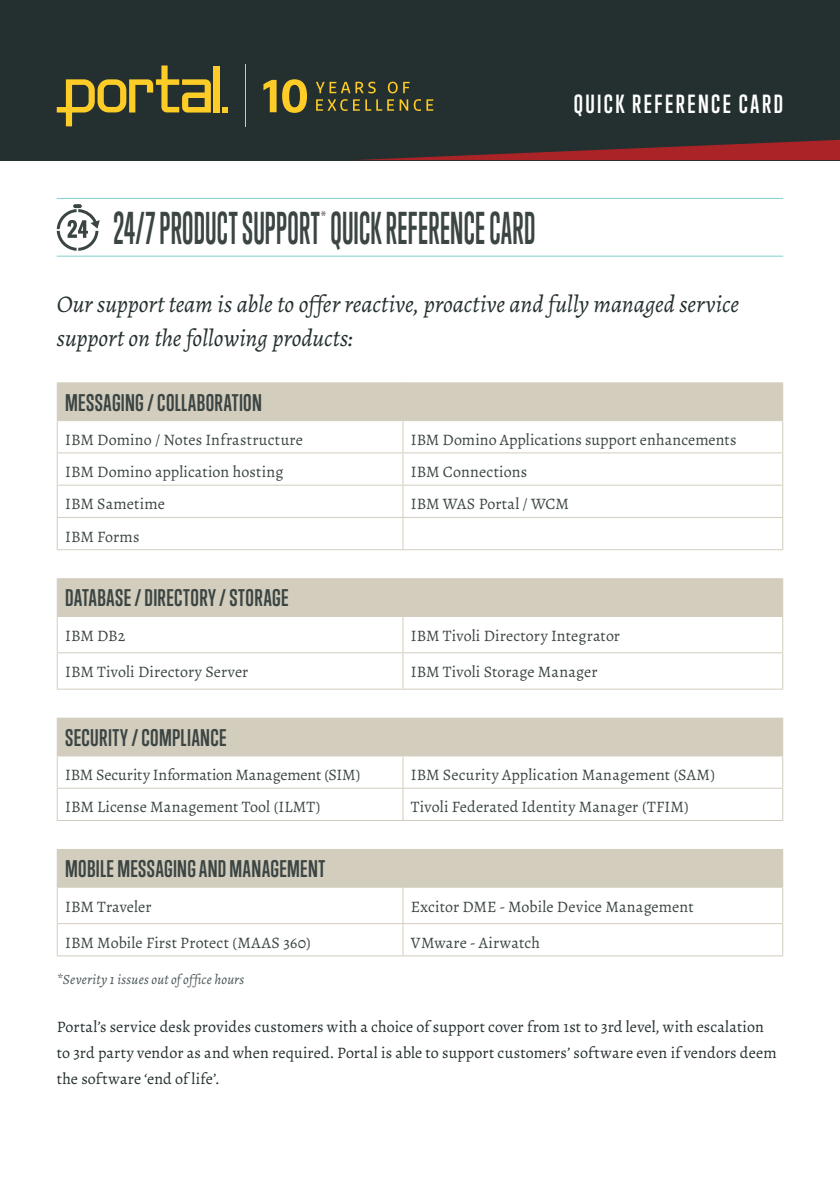
<style>
.page{position:relative;width:840px;height:1191px;background:#fff}
.page>*{position:absolute;margin:0;border:0;box-sizing:border-box;transform-origin:0 0}
.t1{font:700 42px "Trump Gothic Pro";letter-spacing:.01em;color:#3b4543;scale:.7 1}
.t2{font:italic 24px/34px "Alegreya";letter-spacing:-.005em;color:#242f2f}
.t3{font:700 24px "Trump Gothic Pro";letter-spacing:.1em;color:#fff}
.t4{font:700 22px "Trump Gothic Pro";letter-spacing:.02em;color:#3b4543}
.t5{font:700 18px "Trump Gothic Pro";color:#898a89}
.t6{font:16px "Alegreya";letter-spacing:.005em;color:#3b4543}
.t7{font:16px/26px "Alegreya";letter-spacing:.005em;color:#242f2f}
.t8{font:italic 14px "Alegreya";letter-spacing:.02em;color:#475354}
</style>
<div class="page">
<hr style="left:57px;top:198px;width:725px;height:1px;background:#81cfcd">
<hr style="left:57px;top:256px;width:725px;height:1px;background:#81cfcd">
<div style="left:58px;top:383px;width:723px;height:37px;background:#d3cdbe"></div>
<hr style="left:57px;top:382px;width:346px;height:1px;background:#d3cdbe">
<hr style="left:57px;top:383px;width:1px;height:37px;background:#d3cdbe">
<hr style="left:403px;top:382px;width:379px;height:1px;background:#d3cdbe">
<hr style="left:402px;top:383px;width:1px;height:37px;background:#d3cdbe">
<hr style="left:781px;top:383px;width:1px;height:37px;background:#d3cdbe">
<hr style="left:403px;top:420px;width:379px;height:1px;background:#d3cdbe">
<hr style="left:781px;top:421px;width:1px;height:31px;background:#d3cdbe">
<hr style="left:57px;top:453px;width:1px;height:32px;background:#d3cdbe">
<hr style="left:403px;top:452px;width:379px;height:1px;background:#d3cdbe">
<hr style="left:402px;top:453px;width:1px;height:32px;background:#d3cdbe">
<hr style="left:781px;top:453px;width:1px;height:32px;background:#d3cdbe">
<hr style="left:57px;top:485px;width:346px;height:1px;background:#d3cdbe">
<hr style="left:57px;top:486px;width:1px;height:31px;background:#d3cdbe">
<hr style="left:403px;top:485px;width:379px;height:1px;background:#d3cdbe">
<hr style="left:402px;top:486px;width:1px;height:31px;background:#d3cdbe">
<hr style="left:781px;top:486px;width:1px;height:31px;background:#d3cdbe">
<hr style="left:57px;top:517px;width:346px;height:1px;background:#d3cdbe">
<hr style="left:57px;top:518px;width:1px;height:31px;background:#d3cdbe">
<hr style="left:403px;top:517px;width:379px;height:1px;background:#d3cdbe">
<hr style="left:402px;top:518px;width:1px;height:31px;background:#d3cdbe">
<hr style="left:781px;top:518px;width:1px;height:31px;background:#d3cdbe">
<hr style="left:57px;top:549px;width:346px;height:1px;background:#d3cdbe">
<hr style="left:403px;top:549px;width:379px;height:1px;background:#d3cdbe">
<hr style="left:57px;top:420px;width:346px;height:1px;background:#d3cdbe">
<hr style="left:57px;top:421px;width:1px;height:31px;background:#d3cdbe">
<hr style="left:402px;top:421px;width:1px;height:31px;background:#d3cdbe">
<hr style="left:57px;top:452px;width:346px;height:1px;background:#d3cdbe">
<div style="left:58px;top:579px;width:723px;height:37px;background:#d3cdbe"></div>
<hr style="left:57px;top:578px;width:346px;height:1px;background:#d3cdbe">
<hr style="left:57px;top:579px;width:1px;height:37px;background:#d3cdbe">
<hr style="left:403px;top:578px;width:379px;height:1px;background:#d3cdbe">
<hr style="left:402px;top:579px;width:1px;height:37px;background:#d3cdbe">
<hr style="left:781px;top:579px;width:1px;height:37px;background:#d3cdbe">
<hr style="left:57px;top:616px;width:346px;height:1px;background:#d3cdbe">
<hr style="left:57px;top:617px;width:1px;height:35px;background:#d3cdbe">
<hr style="left:403px;top:616px;width:379px;height:1px;background:#d3cdbe">
<hr style="left:402px;top:617px;width:1px;height:35px;background:#d3cdbe">
<hr style="left:781px;top:617px;width:1px;height:35px;background:#d3cdbe">
<hr style="left:57px;top:652px;width:346px;height:1px;background:#d3cdbe">
<hr style="left:57px;top:653px;width:1px;height:35px;background:#d3cdbe">
<hr style="left:403px;top:652px;width:379px;height:1px;background:#d3cdbe">
<hr style="left:402px;top:653px;width:1px;height:35px;background:#d3cdbe">
<hr style="left:781px;top:653px;width:1px;height:35px;background:#d3cdbe">
<hr style="left:57px;top:688px;width:346px;height:1px;background:#d3cdbe">
<hr style="left:403px;top:688px;width:379px;height:1px;background:#d3cdbe">
<div style="left:58px;top:718px;width:723px;height:37px;background:#d3cdbe"></div>
<hr style="left:57px;top:717px;width:346px;height:1px;background:#d3cdbe">
<hr style="left:57px;top:718px;width:1px;height:37px;background:#d3cdbe">
<hr style="left:403px;top:717px;width:379px;height:1px;background:#d3cdbe">
<hr style="left:402px;top:718px;width:1px;height:37px;background:#d3cdbe">
<hr style="left:781px;top:718px;width:1px;height:37px;background:#d3cdbe">
<hr style="left:57px;top:755px;width:346px;height:1px;background:#d3cdbe">
<hr style="left:57px;top:756px;width:1px;height:31px;background:#d3cdbe">
<hr style="left:403px;top:755px;width:379px;height:1px;background:#d3cdbe">
<hr style="left:402px;top:756px;width:1px;height:31px;background:#d3cdbe">
<hr style="left:781px;top:756px;width:1px;height:31px;background:#d3cdbe">
<hr style="left:57px;top:787px;width:346px;height:1px;background:#d3cdbe">
<hr style="left:57px;top:788px;width:1px;height:32px;background:#d3cdbe">
<hr style="left:403px;top:787px;width:379px;height:1px;background:#d3cdbe">
<hr style="left:402px;top:788px;width:1px;height:32px;background:#d3cdbe">
<hr style="left:781px;top:788px;width:1px;height:32px;background:#d3cdbe">
<hr style="left:57px;top:820px;width:346px;height:1px;background:#d3cdbe">
<hr style="left:403px;top:820px;width:379px;height:1px;background:#d3cdbe">
<div style="left:57px;top:849px;width:725px;height:38px;background:#d3cdbe"></div>
<hr style="left:57px;top:887px;width:1px;height:36px;background:#d3cdbe">
<hr style="left:402px;top:887px;width:1px;height:36px;background:#d3cdbe">
<hr style="left:781px;top:887px;width:1px;height:36px;background:#d3cdbe">
<hr style="left:57px;top:923px;width:346px;height:1px;background:#d3cdbe">
<hr style="left:57px;top:924px;width:1px;height:31px;background:#d3cdbe">
<hr style="left:403px;top:923px;width:379px;height:1px;background:#d3cdbe">
<hr style="left:402px;top:924px;width:1px;height:31px;background:#d3cdbe">
<hr style="left:781px;top:924px;width:1px;height:31px;background:#d3cdbe">
<hr style="left:57px;top:955px;width:346px;height:1px;background:#d3cdbe">
<hr style="left:403px;top:955px;width:379px;height:1px;background:#d3cdbe">
<svg style="left:57px;top:204px;width:43px;height:47px"></svg>
<div style="left:0;top:0;width:839px;height:160px;background:#242f2f"></div>
<div style="left:213px;top:66px;width:7px;height:47px;background:#fecc27"></div>
<svg style="left:222px;top:107px;width:6px;height:6px"></svg>
<svg style="left:57px;top:65px;width:154px;height:61px"></svg>
<svg style="left:316px;top:99px;width:31px;height:12px"></svg>
<svg style="left:353px;top:99px;width:6px;height:12px"></svg>
<svg style="left:365px;top:99px;width:68px;height:12px"></svg>
<svg style="left:316px;top:82px;width:59px;height:11px"></svg>
<svg style="left:387px;top:82px;width:10px;height:11px"></svg>
<svg style="left:403px;top:82px;width:6px;height:11px"></svg>
<svg style="left:263px;top:80px;width:13px;height:32px"></svg>
<svg style="left:282px;top:79px;width:25px;height:34px"></svg>
<hr style="left:245px;top:65px;width:1px;height:62px;background:#fecc27">
<svg style="left:358px;top:140px;width:481px;height:20px"></svg>
<p class="t5" style="left:320px;top:207px;width:7px">*</p>
<h1 class="t1" style="left:113px;top:203px;width:604px">24/7 PRODUCT SUPPORT QUICK REFERENCE CARD</h1>
<h2 class="t3" style="left:573px;top:90px;width:211px">QUICK REFERENCE CARD</h2>
<h2 class="t2" style="left:57px;top:287px;width:683px">Our support team is able to offer reactive, proactive and fully managed service support on the following products:</h2>
<h3 class="t4" style="left:65px;top:389px;width:198px">MESSAGING / COLLABORATION</h3>
<p class="t6" style="left:65px;top:430px;width:239px">IBM Domino / Notes Infrastructure</p>
<p class="t6" style="left:411px;top:430px;width:327px">IBM Domino Applications support enhancements</p>
<p class="t6" style="left:65px;top:462px;width:219px">IBM Domino application hosting</p>
<p class="t6" style="left:411px;top:462px;width:118px">IBM Connections</p>
<p class="t6" style="left:65px;top:494px;width:101px">IBM Sametime</p>
<p class="t6" style="left:411px;top:494px;width:159px">IBM WAS Portal / WCM</p>
<p class="t6" style="left:65px;top:526px;width:76px">IBM Forms</p>
<h3 class="t4" style="left:65px;top:585px;width:225px">DATABASE / DIRECTORY / STORAGE</h3>
<p class="t6" style="left:65px;top:625px;width:62px">IBM DB2</p>
<p class="t6" style="left:411px;top:625px;width:210px">IBM Tivoli Directory Integrator</p>
<p class="t6" style="left:65px;top:662px;width:184px">IBM Tivoli Directory Server</p>
<p class="t6" style="left:411px;top:662px;width:188px">IBM Tivoli Storage Manager</p>
<h3 class="t4" style="left:65px;top:724px;width:163px">SECURITY / COMPLIANCE</h3>
<p class="t6" style="left:65px;top:765px;width:297px">IBM Security Information Management (SIM)</p>
<p class="t6" style="left:411px;top:765px;width:306px">IBM Security Application Management (SAM)</p>
<p class="t6" style="left:65px;top:797px;width:257px">IBM License Management Tool (ILMT)</p>
<p class="t6" style="left:411px;top:797px;width:279px">Tivoli Federated Identity Manager (TFIM)</p>
<h3 class="t4" style="left:65px;top:855px;width:261px">MOBILE MESSAGING AND MANAGEMENT</h3>
<p class="t6" style="left:65px;top:896px;width:88px">IBM Traveler</p>
<p class="t6" style="left:411px;top:896px;width:284px">Excitor DME - Mobile Device Management</p>
<p class="t6" style="left:65px;top:932px;width:247px">IBM Mobile First Protect (MAAS 360)</p>
<p class="t6" style="left:411px;top:932px;width:130px">VMware - Airwatch</p>
<p class="t8" style="left:57px;top:970px;width:189px">*Severity 1 issues out of office hours</p>
<p class="t7" style="left:57px;top:1014px;width:721px">Portal’s service desk provides customers with a choice of support cover from 1st to 3rd level, with escalation to 3rd party vendor as and when required. Portal is able to support customers’ software even if vendors deem the software ‘end of life’.</p>
</div>
